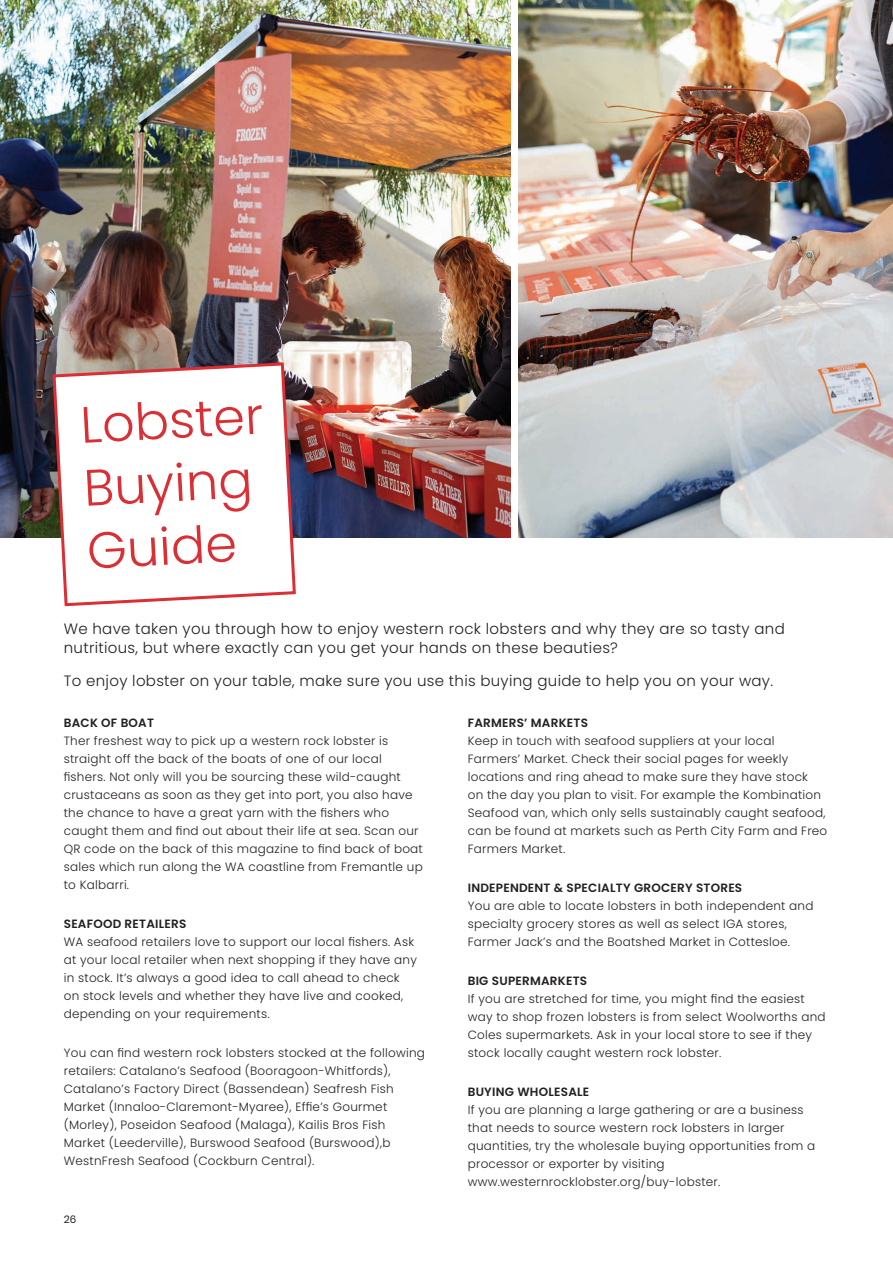
<style>
.page{position:relative;width:893px;height:1263px;background:#fff}
.page>*{position:absolute;margin:0;border:0;box-sizing:border-box;transform-origin:0 0}
.t1{font:300 51px/63px "Poppins";color:#da2f34}
.t2{font:300 15px/19.5px "Poppins";letter-spacing:.02em;color:#231f20}
.t3{font:300 12px/18px "Poppins";letter-spacing:.02em;color:#231f20}
.t4{font:10.5px "Poppins";color:#231f20}
.s1{font-weight:600}
</style>
<div class="page">
<img style="left:0;top:0;width:510px;height:538px">
<svg style="left:51px;top:361px;width:246px;height:246px"></svg>
<img style="left:519px;top:0;width:374px;height:538px">
<p class="t1" style="left:79px;top:394px;width:184px;rotate:-3deg">Lobster<br>Buying</p>
<p class="t1" style="left:85px;top:520px;width:151px;rotate:-3deg">Guide</p>
<p class="t2" style="left:64px;top:619px;width:723px">We have taken you through how to enjoy western rock lobsters and why they are so tasty and nutritious, but where exactly can you get your hands on these beauties?</p>
<p class="t2" style="left:64px;top:671px;width:711px">To enjoy lobster on your table, make sure you use this buying guide to help you on your way.</p>
<p class="t3" style="left:64px;top:713px;width:361px"><span class="s1">BACK OF BOAT<br></span>Ther freshest way to pick up a western rock lobster is straight off the back of the boats of one of our local fishers. Not only will you be sourcing these wild-caught crustaceans as soon as they get into port, you also have the chance to have a great yarn with the fishers who caught them and find out about their life at sea. Scan our QR code on the back of this magazine to find back of boat sales which run along the WA coastline from Fremantle up to Kalbarri.</p>
<p class="t3" style="left:64px;top:915px;width:355px"><span class="s1">SEAFOOD RETAILERS<br></span>WA seafood retailers love to support our local fishers. Ask at your local retailer when next shopping if they have any in stock. It’s always a good idea to call ahead to check on stock levels and whether they have live and cooked, depending on your requirements.</p>
<p class="t3" style="left:64px;top:1044px;width:363px">You can find western rock lobsters stocked at the following retailers: Catalano’s Seafood (Booragoon-Whitfords), Catalano’s Factory Direct (Bassendean) Seafresh Fish Market (Innaloo-Claremont-Myaree), Effie’s Gourmet (Morley), Poseidon Seafood (Malaga), Kailis Bros Fish Market (Leederville), Burswood Seafood (Burswood),b WestnFresh Seafood (Cockburn Central).</p>
<p class="t4" style="left:64px;top:1213px;width:14px">26</p>
<p class="t3" style="left:468px;top:713px;width:361px"><span class="s1">FARMERS’ MARKETS<br></span>Keep in touch with seafood suppliers at your local Farmers’ Market. Check their social pages for weekly locations and ring ahead to make sure they have stock<br>on the day you plan to visit. For example the Kombination Seafood van, which only sells sustainably caught seafood, can be found at markets such as Perth City Farm and Freo Farmers Market.</p>
<p class="t3" style="left:468px;top:879px;width:347px"><span class="s1">INDEPENDENT &amp; SPECIALTY GROCERY STORES<br></span>You are able to locate lobsters in both independent and specialty grocery stores as well as select IGA stores, Farmer Jack’s and the Boatshed Market in Cottesloe.</p>
<p class="t3" style="left:468px;top:972px;width:359px"><span class="s1">BIG SUPERMARKETS<br></span>If you are stretched for time, you might find the easiest way to shop frozen lobsters is from select Woolworths and Coles supermarkets. Ask in your local store to see if they stock locally caught western rock lobster.</p>
<p class="t3" style="left:468px;top:1083px;width:349px"><span class="s1">BUYING WHOLESALE<br></span>If you are planning a large gathering or are a business that needs to source western rock lobsters in larger quantities, try the wholesale buying opportunities from a processor or exporter by visiting www.westernrocklobster.org/buy-lobster.</p>
</div>
